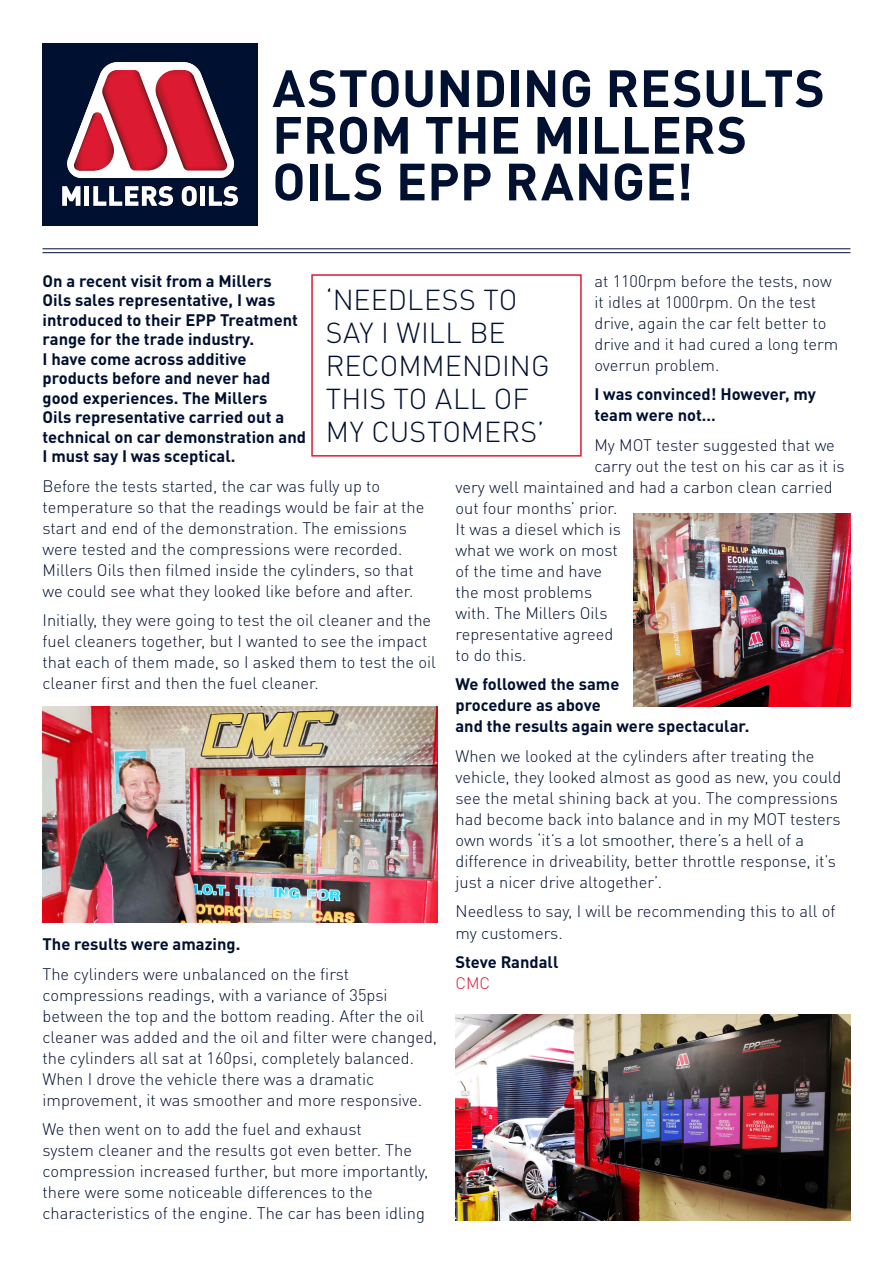
<style>
.page{position:relative;width:893px;height:1263px;background:#fff}
.page>*{position:absolute;margin:0;border:0;box-sizing:border-box;transform-origin:0 0}
.t1{font:700 51.6px/46.7px "DINOT";letter-spacing:.005em;color:#001030}
.t2{font:300 28.5px/33px "DINOT";color:#001030}
.t3{font:300 16.5px/21px "DINOT";color:#001030}
.t4{font:700 16.5px/19.5px "DINOT";color:#001030}
.s1{font-weight:300;color:#dc1a32}
</style>
<div class="page">
<div style="left:43px;top:43px;width:215px;height:182px;background:#001030"></div>
<svg style="left:67px;top:62px;width:167px;height:116px"></svg>
<img style="left:74px;top:116px;width:18px;height:52px">
<svg style="left:62px;top:186px;width:19px;height:20px"></svg>
<div style="left:84px;top:186px;width:5px;height:20px;background:#fff"></div>
<svg style="left:93px;top:186px;width:80px;height:20px"></svg>
<svg style="left:182px;top:186px;width:15px;height:20px"></svg>
<div style="left:200px;top:186px;width:5px;height:20px;background:#fff"></div>
<svg style="left:209px;top:186px;width:29px;height:20px"></svg>
<div style="left:311px;top:274px;width:271px;height:183px;border:2px solid #dc1a32"></div>
<hr style="left:43px;top:252px;width:807px;height:1px;background:#001030">
<hr style="left:43px;top:248px;width:807px;height:1px;background:#001030">
<img style="left:43px;top:707px;width:394px;height:216px">
<img style="left:455px;top:1014px;width:395px;height:206px">
<img style="left:634px;top:513px;width:216px;height:193px">
<p class="t1" style="left:272px;top:64px;width:554px">ASTOUNDING RESULTS<br>FROM THE MILLERS<br>OILS EPP RANGE!</p>
<p class="t4" style="left:43px;top:271px;width:265px">On a recent visit from a Millers<br>Oils sales representative, I was introduced to their EPP Treatment range for the trade industry.<br>I have come across additive products before and never had good experiences. The Millers<br>Oils representative carried out a technical on car demonstration and<br>I must say I was sceptical.</p>
<p class="t3" style="left:43px;top:475px;width:383px">Before the tests started, the car was fully up to temperature so that the readings would be fair at the start and end of the demonstration. The emissions were tested and the compressions were recorded.<br>Millers Oils then filmed inside the cylinders, so that we could see what they looked like before and after.</p>
<p class="t3" style="left:43px;top:610px;width:395px">Initially, they were going to test the oil cleaner and the fuel cleaners together, but I wanted to see the impact that each of them made, so I asked them to test the oil cleaner first and then the fuel cleaner.</p>
<p class="t3" style="left:594px;top:270px;width:245px">at 1100rpm before the tests, now it idles at 1000rpm. On the test drive, again the car felt better to drive and it had cured a long term overrun problem.</p>
<p class="t4" style="left:594px;top:383px;width:223px;line-height:21px">I was convinced! However, my team were not…</p>
<p class="t3" style="left:594px;top:434px;width:242px">My MOT tester suggested that we</p>
<p class="t3" style="left:594px;top:455px;width:252px">carry out the test on his car as it is</p>
<p class="t3" style="left:455px;top:476px;width:379px">very well maintained and had a carbon clean carried</p>
<p class="t3" style="left:455px;top:497px;width:163px">out four months’ prior.</p>
<p class="t3" style="left:455px;top:518px;width:167px">It was a diesel which is</p>
<p class="t3" style="left:455px;top:539px;width:164px">what we work on most</p>
<p class="t3" style="left:455px;top:560px;width:148px">of the time and have</p>
<p class="t3" style="left:455px;top:581px;width:138px">the most problems</p>
<p class="t3" style="left:455px;top:602px;width:153px">with. The Millers Oils</p>
<p class="t3" style="left:455px;top:623px;width:159px">representative agreed</p>
<p class="t3" style="left:455px;top:644px;width:73px">to do this.</p>
<p class="t4" style="left:455px;top:673px;width:295px;line-height:21px">We followed the same<br>procedure as above<br>and the results again were spectacular.</p>
<p class="t3" style="left:455px;top:745px;width:387px">When we looked at the cylinders after treating the vehicle, they looked almost as good as new, you could see the metal shining back at you. The compressions had become back into balance and in my MOT testers own words ‘it’s a lot smoother, there’s a hell of a difference in driveability, better throttle response, it’s just a nicer drive altogether’.</p>
<p class="t3" style="left:455px;top:901px;width:381px">Needless to say, I will be recommending this to all of my customers.</p>
<p class="t4" style="left:455px;top:951px;width:104px;line-height:21px">Steve Randall<br><span class="s1">CMC</span></p>
<p class="t2" style="left:326px;top:283px;width:225px">‘NEEDLESS TO<br>SAY I WILL BE<br>RECOMMENDING<br>THIS TO ALL OF<br>MY CUSTOMERS’</p>
<p class="t4" style="left:43px;top:934px;width:199px">The results were amazing.</p>
<p class="t3" style="left:43px;top:963px;width:396px">The cylinders were unbalanced on the first compressions readings, with a variance of 35psi between the top and the bottom reading. After the oil cleaner was added and the oil and filter were changed, the cylinders all sat at 160psi, completely balanced.<br>When I drove the vehicle there was a dramatic improvement, it was smoother and more responsive.</p>
<p class="t3" style="left:43px;top:1118px;width:387px">We then went on to add the fuel and exhaust<br>system cleaner and the results got even better. The compression increased further, but more importantly, there were some noticeable differences to the characteristics of the engine. The car has been idling</p>
</div>
